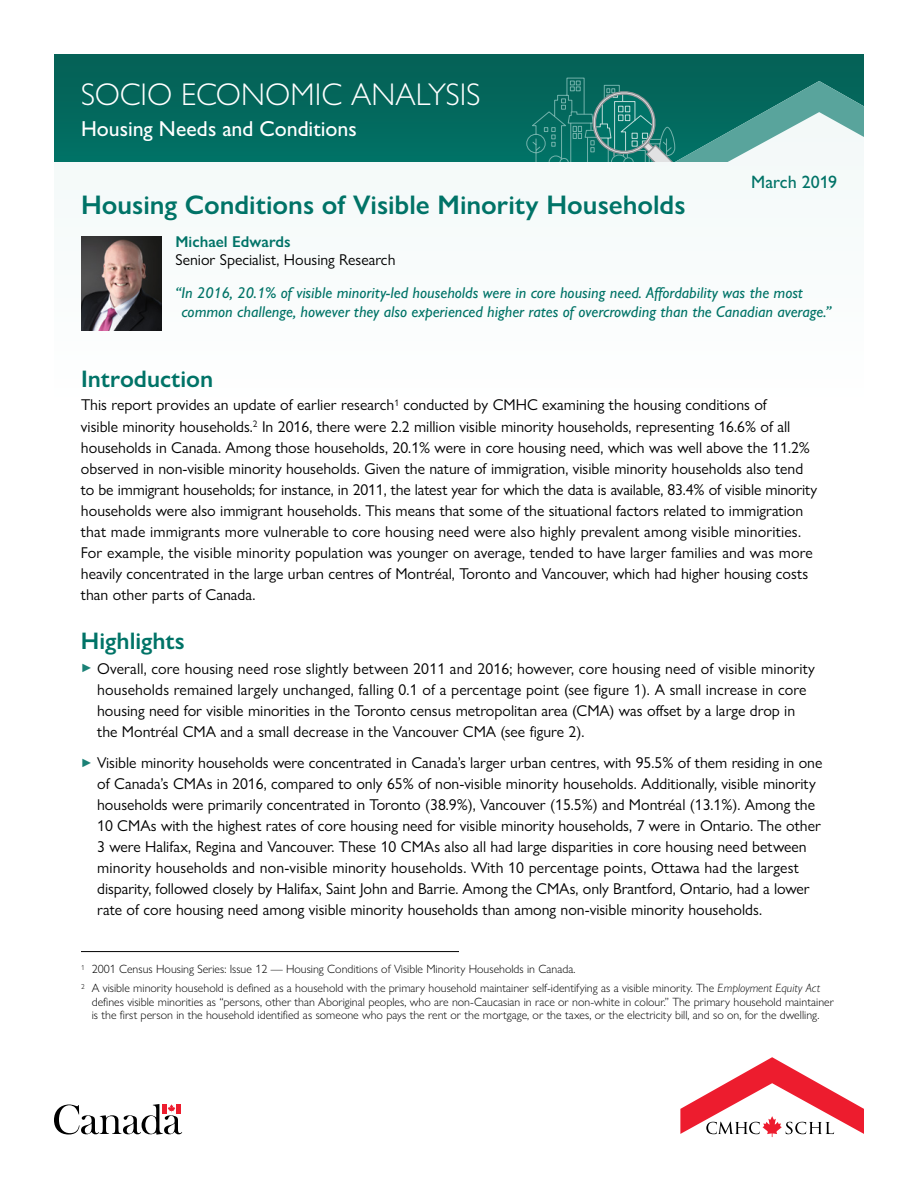
<style>
.page{position:relative;width:918px;height:1188px;background:#fff}
.page>*{position:absolute;margin:0;border:0;box-sizing:border-box;transform-origin:0 0}
.H1_Title1{font:300 31.5px "Gill Sans Nova";color:#fff}
.H1_Title1-2{font:600 27px "Gill Sans Nova";color:#007367}
.H2_Subhead{font:600 24px "Gill Sans Nova";color:#007367}
.H1_Title1-3{font:500 21.75px "Gill Sans Nova";letter-spacing:-.005em;color:#fff}
.P_Date{font:500 18px "Gill Sans Nova";color:#007367}
.P_Body{font:15.75px/21px "Gill Sans Nova";color:#000}
.t1{font:italic 500 15.75px/19.5px "Gill Sans Nova";color:#007367}
.P_Author_Title{font:15.75px "Gill Sans Nova";color:#000}
.P_Author_Name{font:600 15.75px "Gill Sans Nova";color:#007367}
.P_Body-2{font:300 12px/19px "Gill Sans Nova";color:#000}
.s1{font-weight:300;font-size:12px;color:#1a8176}
.s2{font-style:italic}
</style>
<div class="page">
<div style="left:54px;top:108px;width:810px;height:297px;background:#f9fcfc"></div>
<svg style="left:54px;top:54px;width:810px;height:108px;background:#03675c"></svg>
<svg style="left:526px;top:77px;width:338px;height:85px;background:#3f8e85"></svg>
<svg style="left:54px;top:1104px;width:128px;height:31px"></svg>
<svg style="left:680px;top:1057px;width:184px;height:80px"></svg>
<hr style="left:81px;top:951px;width:378px;height:1px;background:#000">
<img style="left:81px;top:236px;width:81px;height:95px">
<h1 class="H1_Title1" style="left:81px;top:75px;width:401px">SOCIO ECONOMIC ANALYSIS</h1>
<h1 class="H1_Title1-3" style="left:81px;top:116px;width:277px">Housing Needs and Conditions</h1>
<h1 class="H1_Title1-2" style="left:81px;top:188px;width:606px">Housing Conditions of Visible Minority Households</h1>
<p class="P_Date" style="left:751px;top:171px;width:87px">March 2019</p>
<p class="P_Author_Name" style="left:176px;top:232px;width:117px">Michael Edwards</p>
<p class="P_Author_Title" style="left:176px;top:250px;width:221px">Senior Specialist, Housing Research</p>
<p class="t1" style="left:182px;top:283px;width:652px;text-indent:-6px">“ In 2016, 20.1% of visible minority-led households were in core housing need. Affordability was the most common challenge, however they also experienced higher rates of overcrowding than the Canadian average.”</p>
<h2 class="H2_Subhead" style="left:81px;top:364px;width:134px">Introduction</h2>
<p class="P_Body" style="left:81px;top:394px;width:738px">This report provides an update of earlier research<sup>1</sup> conducted by CMHC examining the housing conditions of<br>visible minority households.<sup>2</sup> In 2016, there were 2.2 million visible minority households, representing 16.6% of all households in Canada. Among those households, 20.1% were in core housing need, which was well above the 11.2% observed in non-visible minority households. Given the nature of immigration, visible minority households also tend to be immigrant households; for instance, in 2011, the latest year for which the data is available, 83.4% of visible minority households were also immigrant households. This means that some of the situational factors related to immigration that made immigrants more vulnerable to core housing need were also highly prevalent among visible minorities.<br>For example, the visible minority population was younger on average, tended to have larger families and was more heavily concentrated in the large urban centres of Montréal, Toronto and Vancouver, which had higher housing costs than other parts of Canada.</p>
<h2 class="H2_Subhead" style="left:81px;top:626px;width:105px">Highlights</h2>
<p class="P_Body" style="left:97px;top:658px;width:719px;text-indent:-16px"><span class="s1">►</span> Overall, core housing need rose slightly between 2011 and 2016; however, core housing need of visible minority households remained largely unchanged, falling 0.1 of a percentage point (see figure 1). A small increase in core housing need for visible minorities in the Toronto census metropolitan area (CMA) was offset by a large drop in the Montréal CMA and a small decrease in the Vancouver CMA (see figure 2).</p>
<p class="P_Body" style="left:97px;top:752px;width:727px;text-indent:-16px"><span class="s1">►</span> Visible minority households were concentrated in Canada’s larger urban centres, with 95.5% of them residing in one of Canada’s CMAs in 2016, compared to only 65% of non-visible minority households. Additionally, visible minority households were primarily concentrated in Toronto (38.9%), Vancouver (15.5%) and Montréal (13.1%). Among the 10 CMAs with the highest rates of core housing need for visible minority households, 7 were in Ontario. The other 3 were Halifax, Regina and Vancouver. These 10 CMAs also all had large disparities in core housing need between minority households and non-visible minority households. With 10 percentage points, Ottawa had the largest disparity, followed closely by Halifax, Saint John and Barrie. Among the CMAs, only Brantford, Ontario, had a lower rate of core housing need among visible minority households than among non-visible minority households.</p>
<p class="P_Body-2" style="left:81px;top:960px;width:741px"><sup>1</sup> 2001 Census Housing Series: Issue 12 — Housing Conditions of Visible Minority Households in Canada.<br><sup>2</sup> A visible minority household is defined as a household with the primary household maintainer self-identifying as a visible minority. The <span class="s2">Employment Equity Act</span></p>
<p class="P_Body-2" style="left:92px;top:995px;width:744px;line-height:13.5px">defines visible minorities as “persons, other than Aboriginal peoples, who are non-Caucasian in race or non-white in colour.” The primary household maintainer is the first person in the household identified as someone who pays the rent or the mortgage, or the taxes, or the electricity bill, and so on, for the dwelling.</p>
</div>
